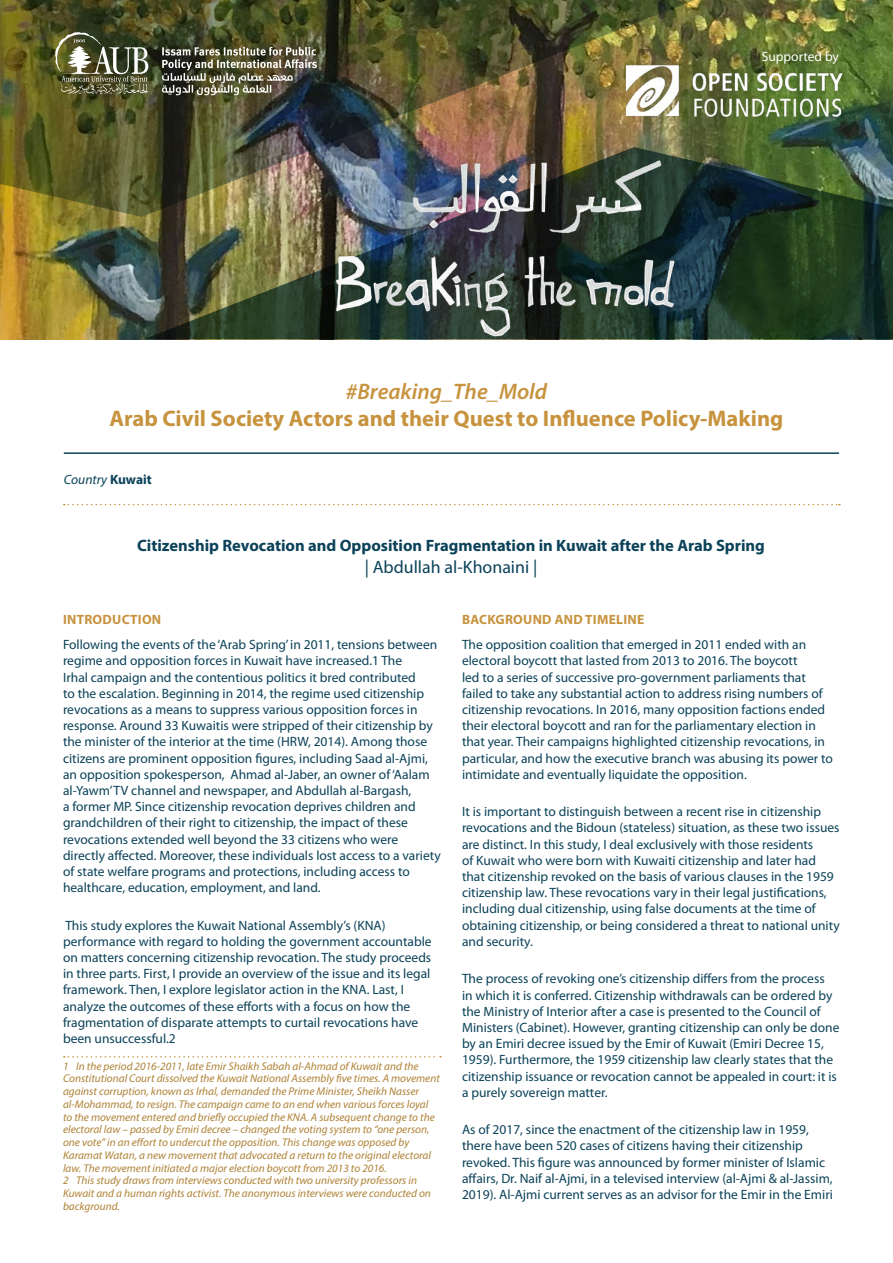
<style>
.page{position:relative;width:893px;height:1263px;background:#fff}
.page>*{position:absolute;margin:0;border:0;box-sizing:border-box;transform-origin:0 0}
.t1{font:700 22.5px "Myriad Pro";color:#c7933e}
.t2{font:italic 600 22.5px "Myriad Pro";color:#c7933e}
.t3{font:17.85px "Myriad Pro";color:#0b4259}
.t4{font:700 16.5px "Myriad Pro";color:#0b4259}
.t5{font:13.5px/16.2px "Myriad Pro";color:#0b4259}
.t6{font:700 13.5px "Myriad Pro";letter-spacing:.02em;color:#c7933e}
.t7{font:italic 13.5px "Myriad Pro";color:#0b4259}
.t8{font:13.5px "Myriad Pro";color:#fff}
.t9{font:italic 11.25px/12.8px "Myriad Pro";color:#af8236}
.s1{font-weight:700;font-style:normal}
</style>
<div class="page">
<img style="left:0;top:0;width:893px;height:339px">
<img style="left:145px;top:147px;width:748px;height:192px">
<img style="left:0;top:0;width:701px;height:217px">
<img style="left:328px;top:141px;width:386px;height:199px">
<svg style="left:55px;top:32px;width:93px;height:62px;background:#696c4f"></svg>
<img style="left:162px;top:47px;width:155px;height:48px">
<img style="left:612px;top:51px;width:243px;height:79px">
<hr style="left:64px;top:452px;width:775px;height:2px;background:#0b4259">
<svg style="left:64px;top:504px;width:776px;height:1px"></svg>
<svg style="left:64px;top:1056px;width:377px;height:1px"></svg>
<p class="t8" style="left:762px;top:48px;width:79px">Supported by</p>
<h1 class="t2" style="left:346px;top:377px;width:203px">#Breaking_The_Mold</h1>
<h1 class="t1" style="left:110px;top:404px;width:675px">Arab Civil Society Actors and their Quest to Influence Policy-Making</h1>
<p class="t7" style="left:64px;top:471px;width:90px">Country <span class="s1">Kuwait</span></p>
<p class="t4" style="left:137px;top:535px;width:629px">Citizenship Revocation and Opposition Fragmentation in Kuwait after the Arab Spring</p>
<h2 class="t3" style="left:365px;top:555px;width:174px">| Abdullah al-Khonaini |</h2>
<p class="t6" style="left:462px;top:611px;width:184px">BACKGROUND AND TIMELINE</p>
<p class="t5" style="left:462px;top:636px;width:372px">The opposition coalition that emerged in 2011 ended with an electoral boycott that lasted from 2013 to 2016. The boycott<br>led to a series of successive pro-government parliaments that failed to take any substantial action to address rising numbers of citizenship revocations. In 2016, many opposition factions ended their electoral boycott and ran for the parliamentary election in that year. Their campaigns highlighted citizenship revocations, in particular, and how the executive branch was abusing its power to intimidate and eventually liquidate the opposition.</p>
<p class="t5" style="left:462px;top:803px;width:379px">It is important to distinguish between a recent rise in citizenship revocations and the Bidoun (stateless) situation, as these two issues are distinct. In this study, I deal exclusively with those residents<br>of Kuwait who were born with Kuwaiti citizenship and later had that citizenship revoked on the basis of various clauses in the 1959 citizenship law. These revocations vary in their legal justifications, including dual citizenship, using false documents at the time of obtaining citizenship, or being considered a threat to national unity and security.</p>
<p class="t5" style="left:462px;top:970px;width:379px">The process of revoking one’s citizenship differs from the process<br>in which it is conferred. Citizenship withdrawals can be ordered by the Ministry of Interior after a case is presented to the Council of Ministers (Cabinet). However, granting citizenship can only be done by an Emiri decree issued by the Emir of Kuwait (Emiri Decree 15, 1959). Furthermore, the 1959 citizenship law clearly states that the citizenship issuance or revocation cannot be appealed in court: it is a purely sovereign matter.</p>
<p class="t5" style="left:462px;top:1121px;width:372px">As of 2017, since the enactment of the citizenship law in 1959, there have been 520 cases of citizens having their citizenship revoked. This figure was announced by former minister of Islamic affairs, Dr. Naif al-Ajmi, in a televised interview (al-Ajmi &amp; al-Jassim, 2019). Al-Ajmi current serves as an advisor for the Emir in the Emiri</p>
<p class="t6" style="left:63px;top:611px;width:100px">INTRODUCTION</p>
<p class="t5" style="left:63px;top:636px;width:379px">Following the events of the ‘Arab Spring’ in 2011, tensions between regime and opposition forces in Kuwait have increased.1 The<br>Irhal campaign and the contentious politics it bred contributed<br>to the escalation. Beginning in 2014, the regime used citizenship revocations as a means to suppress various opposition forces in response. Around 33 Kuwaitis were stripped of their citizenship by the minister of the interior at the time (HRW, 2014). Among those citizens are prominent opposition figures, including Saad al-Ajmi, an opposition spokesperson, Ahmad al-Jaber, an owner of ‘Aalam al-Yawm’ TV channel and newspaper, and Abdullah al-Bargash,<br>a former MP. Since citizenship revocation deprives children and grandchildren of their right to citizenship, the impact of these revocations extended well beyond the 33 citizens who were directly affected. Moreover, these individuals lost access to a variety of state welfare programs and protections, including access to healthcare, education, employment, and land.</p>
<p class="t5" style="left:63px;top:917px;width:370px">This study explores the Kuwait National Assembly’s (KNA) performance with regard to holding the government accountable on matters concerning citizenship revocation. The study proceeds in three parts. First, I provide an overview of the issue and its legal framework. Then, I explore legislator action in the KNA. Last, I analyze the outcomes of these efforts with a focus on how the fragmentation of disparate attempts to curtail revocations have been unsuccessful.2</p>
<p class="t9" style="left:63px;top:1059px;width:378px">1 In the period 2016-2011, late Emir Shaikh Sabah al-Ahmad of Kuwait and the Constitutional Court dissolved the Kuwait National Assembly five times. A movement against corruption, known as Irhal, demanded the Prime Minister, Sheikh Nasser al-Mohammad, to resign. The campaign came to an end when various forces loyal to the movement entered and briefly occupied the KNA. A subsequent change to the electoral law – passed by Emiri decree – changed the voting system to “one person, one vote” in an effort to undercut the opposition. This change was opposed by Karamat Watan, a new movement that advocated a return to the original electoral law. The movement initiated a major election boycott from 2013 to 2016.<br>2 This study draws from interviews conducted with two university professors in Kuwait and a human rights activist. The anonymous interviews were conducted on background.</p>
</div>
